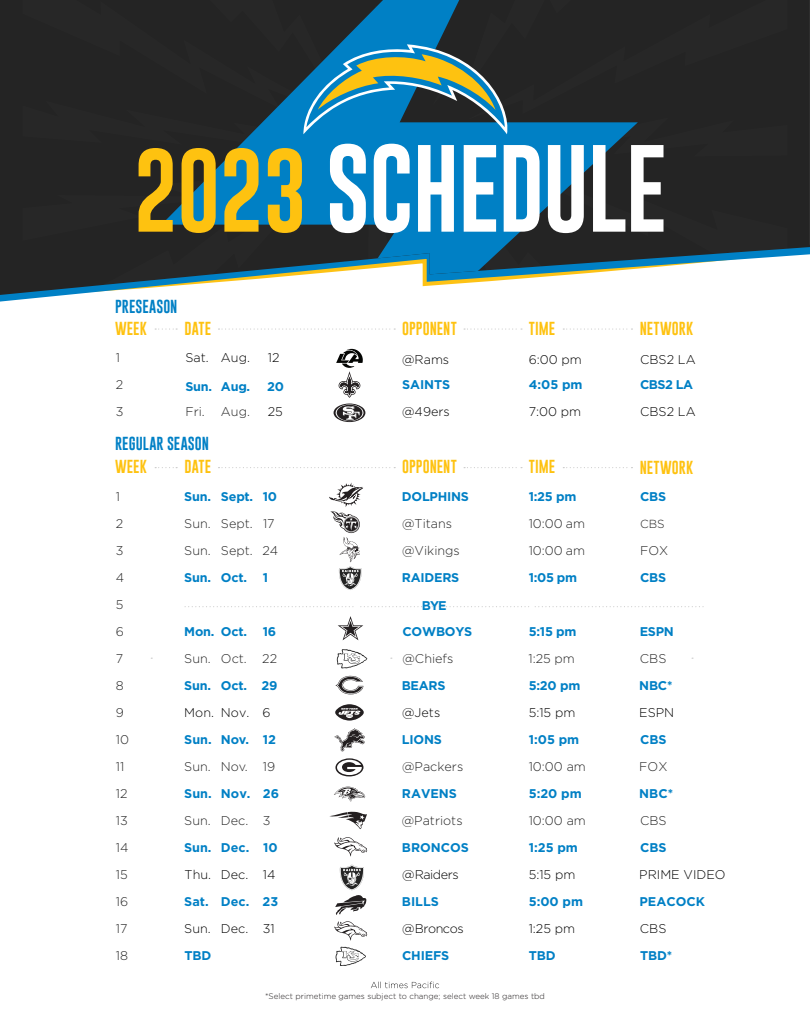
<style>
.page{position:relative;width:810px;height:1035px;background:#fff}
.page>*{position:absolute;margin:0;border:0;box-sizing:border-box;transform-origin:0 0}
.t1{font:90.38px "Gobold";letter-spacing:-.02em;color:#fff}
.t2{font:13.75px "Gobold";letter-spacing:.005em;color:#fec210}
.t3{font:13.75px "Gobold";letter-spacing:.01em;color:#0080c5}
.t4{font:700 12.62px "Gotham";letter-spacing:-.015em;color:#0080c5}
.t5{font:300 12.62px/27px "Gotham";color:#242424}
.t6{font:300 12.62px "Gotham";color:#000}
.t7{font:300 12.62px "Gotham";letter-spacing:-.035em;color:#000}
.t8{font:300 11.75px "Gotham";color:#242424}
.t9{font:300 8.12px "Gotham";color:#231f20}
.s1{font-size:85.88px;color:#fec210}
</style>
<div class="page">
<svg style="left:0;top:295px;width:65px;height:7px"></svg>
<svg style="left:0;top:0;width:810px;height:295px;background:#323435"></svg>
<svg style="left:219px;top:467px;width:176px;height:1px"></svg>
<svg style="left:464px;top:467px;width:58px;height:1px"></svg>
<svg style="left:563px;top:467px;width:69px;height:1px"></svg>
<svg style="left:219px;top:328px;width:176px;height:2px"></svg>
<svg style="left:155px;top:328px;width:22px;height:2px"></svg>
<svg style="left:464px;top:328px;width:58px;height:2px"></svg>
<svg style="left:563px;top:328px;width:69px;height:2px"></svg>
<svg style="left:371px;top:982px;width:68px;height:6px"></svg>
<svg style="left:337px;top:649px;width:30px;height:19px"></svg>
<svg style="left:336px;top:947px;width:30px;height:19px"></svg>
<svg style="left:334px;top:837px;width:33px;height:19px"></svg>
<svg style="left:334px;top:921px;width:33px;height:19px"></svg>
<svg style="left:334px;top:404px;width:31px;height:18px"></svg>
<svg style="left:336px;top:349px;width:27px;height:49px"></svg>
<svg style="left:185px;top:606px;width:519px;height:1px"></svg>
<svg style="left:329px;top:482px;width:34px;height:108px"></svg>
<svg style="left:338px;top:616px;width:25px;height:24px"></svg>
<svg style="left:336px;top:676px;width:27px;height:18px"></svg>
<svg style="left:335px;top:704px;width:29px;height:17px"></svg>
<svg style="left:334px;top:728px;width:31px;height:23px"></svg>
<svg style="left:335px;top:758px;width:29px;height:18px"></svg>
<svg style="left:334px;top:787px;width:31px;height:15px"></svg>
<svg style="left:329px;top:812px;width:38px;height:17px"></svg>
<svg style="left:335px;top:865px;width:32px;height:50px"></svg>
<svg style="left:22px;top:0;width:766px;height:295px;background:#2e4f5d"></svg>
<h1 class="t1" style="left:133px;top:131px;width:535px"><span class="s1">2023</span> SCHEDULE</h1>
<p class="t3" style="left:115px;top:297px;width:64px">PRESEASON</p>
<p class="t2" style="left:115px;top:319px;width:33px">WEEK</p>
<p class="t2" style="left:185px;top:319px;width:28px">DATE</p>
<p class="t2" style="left:402px;top:319px;width:56px">OPPONENT</p>
<p class="t2" style="left:529px;top:319px;width:28px">TIME</p>
<p class="t2" style="left:640px;top:320px;width:55px">NETWORK</p>
<p class="t5" style="left:116px;top:344px;width:9px">1<br>2<br>3</p>
<p class="t6" style="left:185px;top:350px;width:66px">Sat. Aug.</p>
<p class="t6" style="left:268px;top:350px;width:13px">12</p>
<p class="t4" style="left:185px;top:378px;width:28px">Sun.</p>
<p class="t5" style="left:185px;top:398px;width:21px">Fri.</p>
<p class="t4" style="left:221px;top:378px;width:31px">Aug.</p>
<p class="t4" style="left:267px;top:378px;width:18px">20</p>
<p class="t5" style="left:221px;top:398px;width:30px">Aug.</p>
<p class="t6" style="left:268px;top:404px;width:17px">25</p>
<p class="t3" style="left:115px;top:435px;width:95px">REGULAR SEASON</p>
<p class="t6" style="left:402px;top:351px;width:49px">@Rams</p>
<p class="t6" style="left:529px;top:351px;width:55px">6:00 pm</p>
<p class="t6" style="left:640px;top:351px;width:57px">CBS2 LA</p>
<p class="t4" style="left:402px;top:376px;width:49px">SAINTS</p>
<p class="t4" style="left:529px;top:376px;width:55px">4:05 pm</p>
<p class="t6" style="left:402px;top:404px;width:49px">@49ers</p>
<p class="t6" style="left:529px;top:404px;width:54px">7:00 pm</p>
<p class="t6" style="left:640px;top:404px;width:57px">CBS2 LA</p>
<p class="t4" style="left:640px;top:376px;width:54px">CBS2 LA</p>
<p class="t2" style="left:115px;top:458px;width:33px">WEEK</p>
<p class="t2" style="left:185px;top:458px;width:28px">DATE</p>
<p class="t2" style="left:402px;top:458px;width:56px">OPPONENT</p>
<p class="t2" style="left:529px;top:458px;width:28px">TIME</p>
<p class="t2" style="left:640px;top:459px;width:55px">NETWORK</p>
<p class="t5" style="left:116px;top:483px;width:15px">1<br>2<br>3<br>4<br>5<br>6<br>7<br>8<br>9<br>10<br>11<br>12<br>13<br>14<br>15<br>16<br>17<br>18</p>
<p class="t4" style="left:184px;top:488px;width:94px">Sun. Sept. 10</p>
<p class="t4" style="left:402px;top:488px;width:69px">DOLPHINS</p>
<p class="t4" style="left:529px;top:488px;width:49px">1:25 pm</p>
<p class="t4" style="left:640px;top:488px;width:28px">CBS</p>
<p class="t5" style="left:184px;top:510px;width:92px">Sun. Sept. 17</p>
<p class="t5" style="left:402px;top:510px;width:51px">@Titans</p>
<p class="t5" style="left:529px;top:510px;width:58px">10:00 am</p>
<p class="t8" style="left:640px;top:516px;width:26px">CBS</p>
<p class="t5" style="left:184px;top:537px;width:96px">Sun. Sept. 24</p>
<p class="t5" style="left:402px;top:537px;width:59px">@Vikings</p>
<p class="t5" style="left:529px;top:537px;width:58px">10:00 am</p>
<p class="t5" style="left:640px;top:537px;width:30px">FOX</p>
<p class="t4" style="left:184px;top:569px;width:85px">Sun. Oct. 1</p>
<p class="t4" style="left:402px;top:569px;width:59px">RAIDERS</p>
<p class="t4" style="left:529px;top:569px;width:50px">1:05 pm</p>
<p class="t4" style="left:640px;top:569px;width:28px">CBS</p>
<p class="t4" style="left:422px;top:597px;width:26px">BYE</p>
<p class="t4" style="left:184px;top:623px;width:93px">Mon. Oct. 16</p>
<p class="t4" style="left:403px;top:623px;width:71px">COWBOYS</p>
<p class="t4" style="left:529px;top:623px;width:49px">5:15 pm</p>
<p class="t4" style="left:640px;top:623px;width:36px">ESPN</p>
<p class="t5" style="left:184px;top:645px;width:94px">Sun. Oct. 22</p>
<p class="t5" style="left:403px;top:645px;width:52px">@Chiefs</p>
<p class="t5" style="left:528px;top:645px;width:48px">1:25 pm</p>
<p class="t5" style="left:640px;top:645px;width:28px">CBS</p>
<p class="t4" style="left:184px;top:677px;width:95px">Sun. Oct. 29</p>
<p class="t4" style="left:402px;top:677px;width:45px">BEARS</p>
<p class="t4" style="left:529px;top:677px;width:53px">5:20 pm</p>
<p class="t4" style="left:639px;top:677px;width:35px">NBC*</p>
<p class="t6" style="left:184px;top:704px;width:88px">Mon. Nov. 6</p>
<p class="t6" style="left:402px;top:704px;width:40px">@Jets</p>
<p class="t6" style="left:529px;top:704px;width:48px">5:15 pm</p>
<p class="t6" style="left:639px;top:704px;width:36px">ESPN</p>
<p class="t4" style="left:184px;top:731px;width:93px">Sun. Nov. 12</p>
<p class="t4" style="left:402px;top:731px;width:42px">LIONS</p>
<p class="t4" style="left:529px;top:731px;width:52px">1:05 pm</p>
<p class="t4" style="left:640px;top:731px;width:28px">CBS</p>
<p class="t5" style="left:184px;top:752px;width:93px">Sun. Nov. 19</p>
<p class="t5" style="left:402px;top:752px;width:63px">@Packers</p>
<p class="t5" style="left:529px;top:752px;width:59px">10:00 am</p>
<p class="t5" style="left:639px;top:752px;width:30px">FOX</p>
<p class="t4" style="left:184px;top:785px;width:96px">Sun. Nov. 26</p>
<p class="t4" style="left:402px;top:785px;width:57px">RAVENS</p>
<p class="t4" style="left:529px;top:785px;width:55px">5:20 pm</p>
<p class="t4" style="left:639px;top:785px;width:35px">NBC*</p>
<p class="t5" style="left:184px;top:806px;width:88px">Sun. Dec. 3</p>
<p class="t5" style="left:402px;top:806px;width:62px">@Patriots</p>
<p class="t5" style="left:529px;top:806px;width:59px">10:00 am</p>
<p class="t5" style="left:640px;top:806px;width:28px">CBS</p>
<p class="t4" style="left:184px;top:839px;width:95px">Sun. Dec. 10</p>
<p class="t4" style="left:402px;top:839px;width:69px">BRONCOS</p>
<p class="t4" style="left:529px;top:839px;width:51px">1:25 pm</p>
<p class="t4" style="left:640px;top:839px;width:28px">CBS</p>
<p class="t6" style="left:185px;top:866px;width:92px">Thu. Dec. 14</p>
<p class="t7" style="left:402px;top:866px;width:58px">@Raiders</p>
<p class="t6" style="left:529px;top:866px;width:48px">5:15 pm</p>
<p class="t6" style="left:639px;top:866px;width:88px">PRIME VIDEO</p>
<p class="t4" style="left:184px;top:893px;width:95px">Sat. Dec. 23</p>
<p class="t4" style="left:402px;top:893px;width:39px">BILLS</p>
<p class="t4" style="left:529px;top:893px;width:56px">5:00 pm</p>
<p class="t4" style="left:640px;top:893px;width:67px">PEACOCK</p>
<p class="t6" style="left:184px;top:920px;width:92px">Sun. Dec. 31</p>
<p class="t7" style="left:402px;top:920px;width:63px">@Broncos</p>
<p class="t6" style="left:529px;top:920px;width:48px">1:25 pm</p>
<p class="t6" style="left:640px;top:920px;width:28px">CBS</p>
<p class="t4" style="left:185px;top:947px;width:28px">TBD</p>
<p class="t4" style="left:402px;top:947px;width:49px">CHIEFS</p>
<p class="t4" style="left:529px;top:947px;width:28px">TBD</p>
<p class="t4" style="left:640px;top:947px;width:34px">TBD*</p>
<p class="t9" style="left:265px;top:991px;width:281px">*Select primetime games subject to change; select week 18 games tbd</p>
</div>
